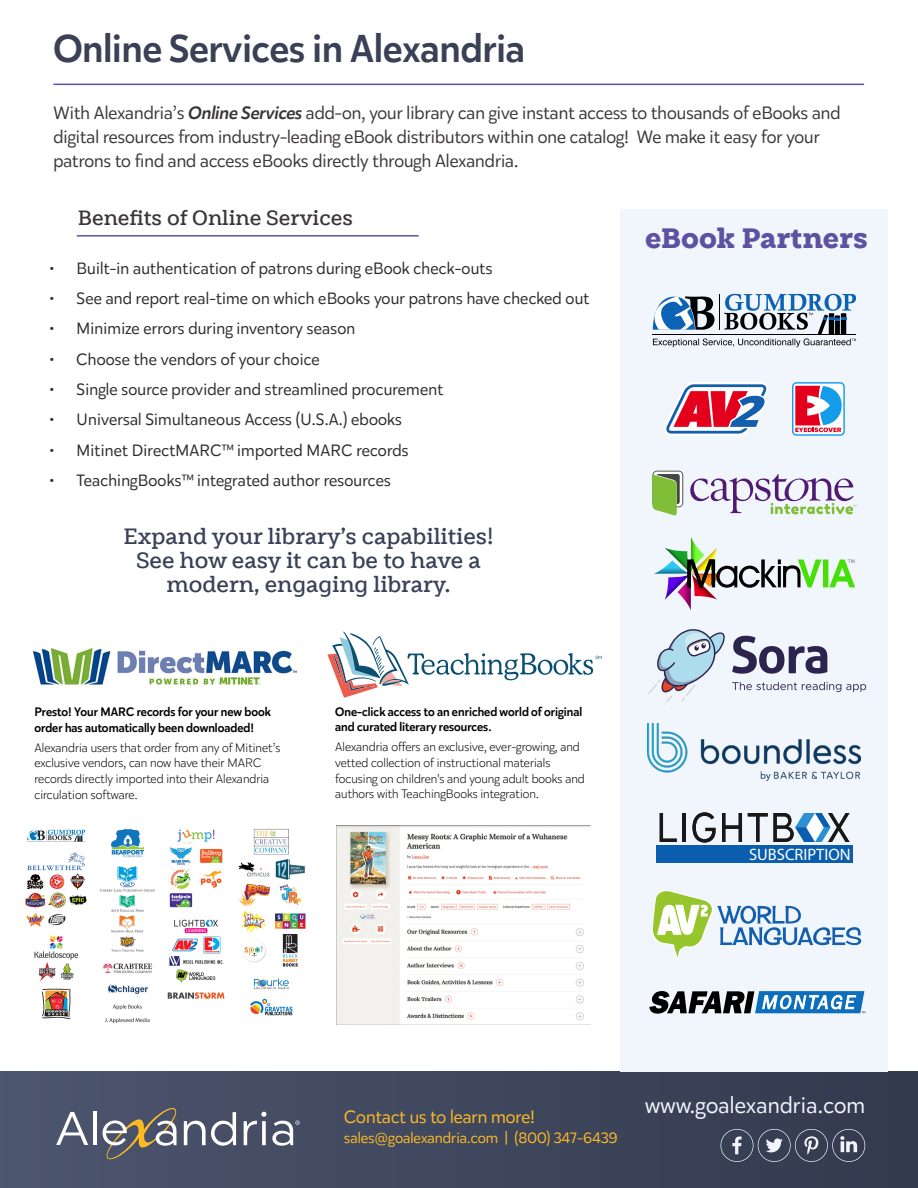
<style>
.page{position:relative;width:918px;height:1188px;background:#fff}
.page>*{position:absolute;margin:0;border:0;box-sizing:border-box;transform-origin:0 0}
.t1{font:500 39px "Karu";color:#3a4156}
.t2{font:900 28.5px "Weekly";color:#5f51a2}
.t3{font:22.65px "Karu";letter-spacing:.01em;color:#f0f5fb}
.t4{font:600 22.5px/24px "Weekly";color:#394156;text-align:center}
.t5{font:600 21px "Weekly";color:#3b3738}
.t6{font:18px/24px "Karu";color:#3b3738}
.t7{font:18px "Karu";color:#fdba25}
.t8{font:16.5px "Karu";letter-spacing:.01em;color:#2d2a2a}
.t9{font:16.5px "Myriad Pro";color:#fff}
.t10{font:15px "Karu";color:#fdba25}
.t11{font:300 12.3px/15.6px "Karu";color:#000}
.t12{font:500 12.3px/15.6px "Karu";color:#000}
.s1{font-weight:500;font-style:italic}
</style>
<div class="page">
<div style="left:0;top:1072px;width:918px;height:116px;background:linear-gradient(to right,#4d566f,#32394e)"></div>
<svg style="left:56px;top:1112px;width:32px;height:33px"></svg>
<hr style="left:93px;top:1112px;width:3px;height:33px;background:#fff">
<svg style="left:103px;top:1104px;width:133px;height:59px;background:#686b77"></svg>
<svg style="left:244px;top:1112px;width:22px;height:33px"></svg>
<svg style="left:272px;top:1121px;width:28px;height:25px"></svg>
<svg style="left:721px;top:1129px;width:144px;height:33px;background:#52596c"></svg>
<hr style="left:53px;top:84px;width:811px;height:1px;background:#5f52a1">
<div style="left:621px;top:210px;width:267px;height:862px;background:#f1f6fc"></div>
<hr style="left:77px;top:235px;width:342px;height:2px;background:#5f52a1">
<svg style="left:653px;top:294px;width:203px;height:53px"></svg>
<div style="left:656px;top:845px;width:197px;height:18px;background:#0b5eae"></div>
<svg style="left:660px;top:813px;width:17px;height:29px"></svg>
<hr style="left:683px;top:813px;width:3px;height:29px;background:#1a1718">
<svg style="left:693px;top:812px;width:22px;height:31px"></svg>
<svg style="left:722px;top:813px;width:20px;height:29px"></svg>
<svg style="left:748px;top:813px;width:102px;height:29px"></svg>
<svg style="left:654px;top:537px;width:167px;height:74px"></svg>
<div style="left:823px;top:560px;width:5px;height:27px;background:#45e006"></div>
<svg style="left:829px;top:559px;width:26px;height:28px"></svg>
<svg style="left:652px;top:890px;width:209px;height:68px"></svg>
<svg style="left:732px;top:682px;width:134px;height:10px"></svg>
<svg style="left:732px;top:636px;width:95px;height:38px"></svg>
<svg style="left:648px;top:629px;width:77px;height:76px"></svg>
<svg style="left:690px;top:474px;width:166px;height:40px"></svg>
<svg style="left:652px;top:471px;width:31px;height:45px"></svg>
<img style="left:648px;top:723px;width:213px;height:57px">
<svg style="left:664px;top:382px;width:104px;height:54px"></svg>
<svg style="left:792px;top:382px;width:53px;height:54px"></svg>
<svg style="left:649px;top:991px;width:216px;height:23px"></svg>
<img style="left:25px;top:828px;width:281px;height:196px">
<img style="left:33px;top:649px;width:263px;height:36px">
<svg style="left:327px;top:632px;width:275px;height:66px"></svg>
<img style="left:337px;top:825px;width:254px;height:200px">
<h1 class="t1" style="left:53px;top:22px;width:473px">Online Services in Alexandria</h1>
<p class="t6" style="left:54px;top:101px;width:789px">With Alexandria’s <span class="s1">Online Services</span> add-on, your library can give instant access to thousands of eBooks and digital resources from industry-leading eBook distributors within one catalog! We make it easy for your patrons to find and access eBooks directly through Alexandria.</p>
<p class="t5" style="left:78px;top:206px;width:276px">Benefits of Online Services</p>
<p class="t8" style="left:50px;top:257px;width:444px">• Built-in authentication of patrons during eBook check-outs</p>
<p class="t8" style="left:50px;top:287px;width:541px">• See and report real-time on which eBooks your patrons have checked out</p>
<p class="t8" style="left:50px;top:317px;width:307px">• Minimize errors during inventory season</p>
<p class="t8" style="left:50px;top:348px;width:272px">• Choose the vendors of your choice</p>
<p class="t8" style="left:50px;top:378px;width:395px">• Single source provider and streamlined procurement</p>
<p class="t8" style="left:50px;top:408px;width:354px">• Universal Simultaneous Access (U.S.A.) ebooks</p>
<p class="t8" style="left:50px;top:439px;width:360px">• Mitinet DirectMARC™ imported MARC records</p>
<p class="t8" style="left:50px;top:469px;width:343px">• TeachingBooks™ integrated author resources</p>
<h3 class="t4" style="left:124px;top:525px;width:371px">Expand your library’s capabilities!<br>See how easy it can be to have a modern, engaging library.</h3>
<p class="t12" style="left:35px;top:704px;width:238px">Presto! Your MARC records for your new book order has automatically been downloaded!</p>
<p class="t11" style="left:35px;top:739px;width:247px">Alexandria users that order from any of Mitinet’s exclusive vendors, can now have their MARC records directly imported into their Alexandria circulation software.</p>
<p class="t12" style="left:335px;top:703px;width:249px">One-click access to an enriched world of original and curated literary resources.</p>
<p class="t11" style="left:335px;top:739px;width:251px">Alexandria offers an exclusive, ever-growing, and vetted collection of instructional materials focusing on children's and young adult books and authors with TeachingBooks integration.</p>
<h2 class="t2" style="left:645px;top:221px;width:224px">eBook Partners</h2>
<p class="t9" style="left:749px;top:844px;width:103px">SUBSCRIPTION</p>
<p class="t7" style="left:344px;top:1105px;width:193px">Contact us to learn more!</p>
<p class="t10" style="left:344px;top:1127px;width:275px">sales@goalexandria.com | (800) 347-6439</p>
<h3 class="t3" style="left:645px;top:1090px;width:222px">www.goalexandria.com</h3>
</div>
